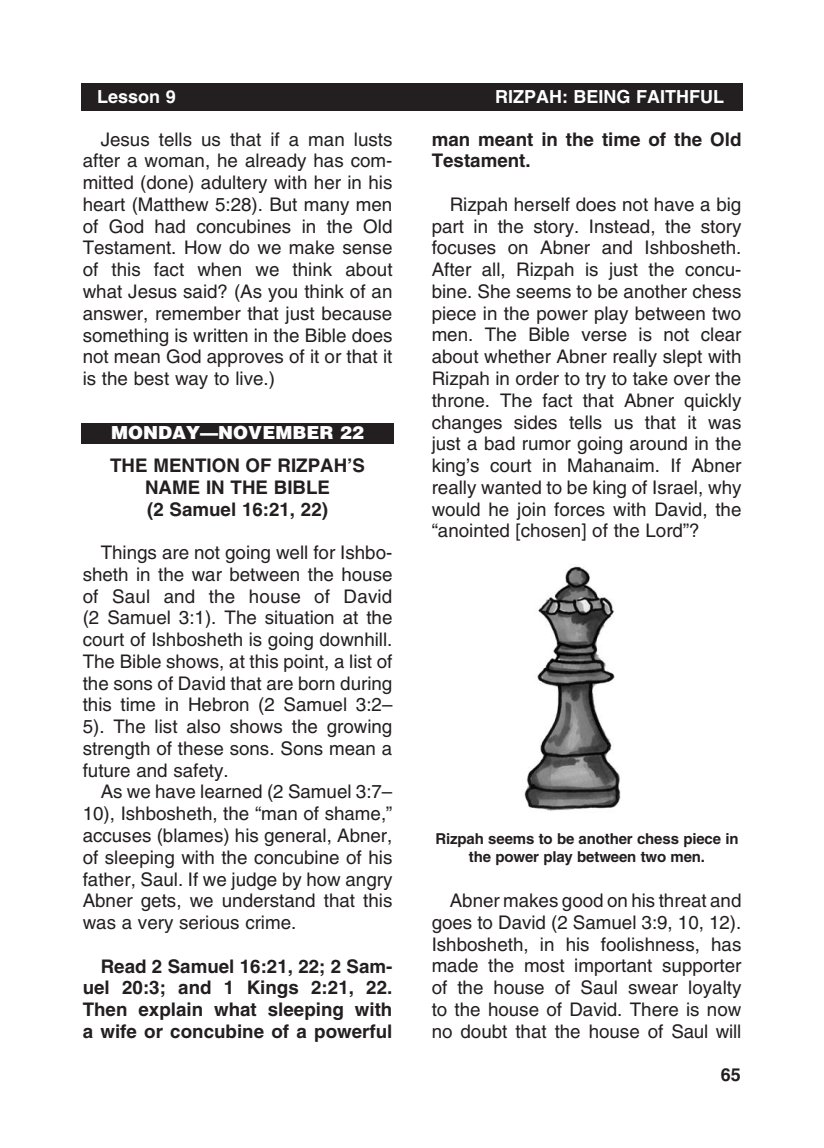
<style>
.page{position:relative;width:824px;height:1148px;background:#fff}
.page>*{position:absolute;margin:0;border:0;box-sizing:border-box;transform-origin:0 0}
._1-Body{font:18.75px/21.8px "Helvetica";color:#231f20}
._2-Body_bold{font:700 18.75px/21.8px "Helvetica";color:#231f20;text-align:justify}
._5-subheads{font:700 18.75px/21.8px "Helvetica";color:#231f20;text-align:center}
.t1{font:700 18px "Helvetica";color:#fff}
.t2{font:900 18px "Helvetica";color:#fff}
.t3{font:700 18px "Helvetica";color:#231f20}
._8-captions{font:700 15px/18px "Helvetica";letter-spacing:-.01em;color:#231f20;text-align:center}
</style>
<div class="page">
<div style="left:81px;top:83px;width:662px;height:27px;background:#231f20"></div>
<div style="left:81px;top:84px;width:661px;height:27px;background:#231f20"></div>
<div style="left:81px;top:423px;width:313px;height:20px;background:#231f20"></div>
<img style="left:524px;top:566px;width:97px;height:245px">
<p class="t1" style="left:97px;top:86px;width:80px">Lesson 9</p>
<p class="t1" style="left:495px;top:86px;width:25px">Rizpah</p>
<p class="t1" style="left:562px;top:86px;width:164px">: BeingLesson Title</p>
<p class="t1" style="left:83px;top:86px;width:80px">Lesson 1</p>
<p class="t1" style="left:636px;top:86px;width:23px">Faithful</p>
<p class="_1-Body" style="left:83px;top:128px;width:311px;text-align:justify;text-indent:18px">Jesus tells us that if a man lusts after a woman, he already has com&shy;mitted (done) adultery with her in his heart (Matthew 5:28). But many men of God had concubines in the Old Testament. How do we make sense of this fact when we think about what Jesus said? (As you think of an answer, remember that just because something is written in the Bible does not mean God approves of it or that it is the best way to live. )</p>
<p class="t2" style="left:111px;top:421px;width:254px">MONDAY—NOVEMBER 22</p>
<p class="_5-subheads" style="left:110px;top:454px;width:256px">THE MENTION OF RIZPAH’S<br>NAME IN THE BIBLE<br>(2 Samuel 16:21, 22)</p>
<p class="_1-Body" style="left:83px;top:541px;width:311px;text-indent:18px">Things are not going well for Ishbo&shy;sheth in the war between the house of Saul and the house of David (2 Samuel 3:1). The situation at the court of Ishbosheth is going downhill.<br>The Bible shows, at this point, a list of the sons of David that are born during this time in Hebron (2 Samuel 3:2– 5). The list also shows the growing strength of these sons. Sons mean a future and safety.</p>
<p class="_1-Body" style="left:83px;top:781px;width:311px;text-align:justify;text-indent:18px">As we have learned (2 Samuel 3:7– 10), Ishbosheth, the “man of shame,” accuses (blames) his general, Abner, of sleeping with the concubine of his father, Saul. If we judge by how angry Abner gets, we understand that this was a very serious crime.</p>
<p class="_2-Body_bold" style="left:83px;top:954px;width:311px;text-indent:18px">Read 2 Samuel 16:21, 22; 2 Sam&shy;uel 20:3; and 1 Kings 2:21, 22.<br>Then explain what sleeping with a wife or concubine of a powerful</p>
<p class="_2-Body_bold" style="left:431px;top:128px;width:311px">man meant in the time of the Old<br>Testament.</p>
<p class="_1-Body" style="left:431px;top:193px;width:311px;text-indent:18px">Rizpah herself does not have a big part in the story. Instead, the story focuses on Abner and Ishbosheth.<br>After all, Rizpah is just the concu&shy;bine. She seems to be another chess piece in the power play between two men. The Bible verse is not clear about whether Abner really slept with Rizpah in order to try to take over the throne. The fact that Abner quickly changes sides tells us that it was just a bad rumor going around in the king’s court in Mahanaim. If Abner really wanted to be king of Israel, why would he join forces with David, the “anointed [chosen] of the Lord”?</p>
<p class="_8-captions" style="left:435px;top:829px;width:304px">Rizpah seems to be another chess piece in the power play between two men.</p>
<p class="_1-Body" style="left:431px;top:889px;width:311px;text-indent:18px">Abner makes good on his threat and goes to David (2 Samuel 3:9, 10, 12).<br>Ishbosheth, in his foolishness, has made the most important supporter of the house of Saul swear loyalty to the house of David. There is now no doubt that the house of Saul will</p>
<p class="t3" style="left:720px;top:1063px;width:22px">65</p>
</div>
